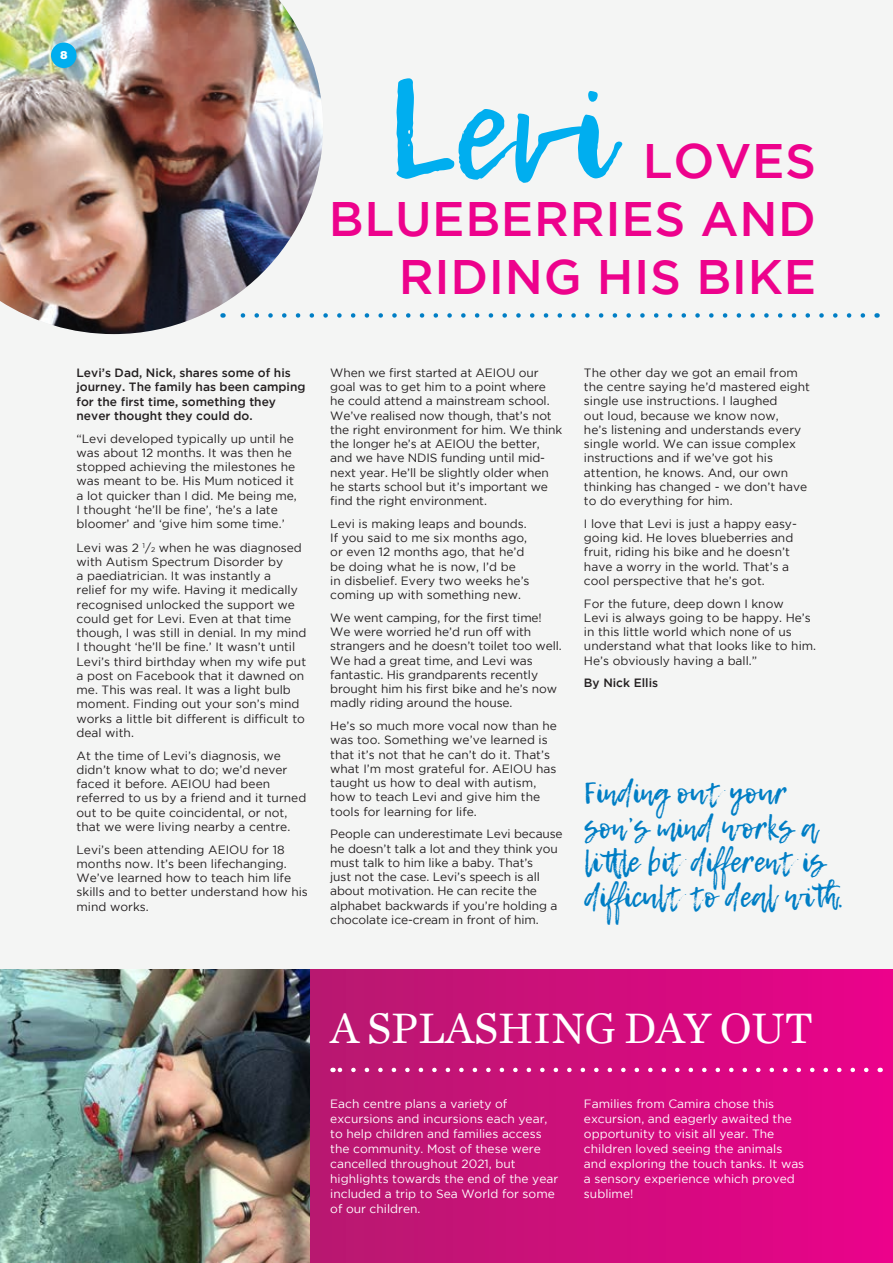
<style>
.page{position:relative;width:893px;height:1263px;background:#fff}
.page>*{position:absolute;margin:0;border:0;box-sizing:border-box;transform-origin:0 0}
.BODY{font:136.95px "Lemon Tuesday";color:#00aeef}
.BODY-2{font:500 48.3px/58.1px "Gotham";letter-spacing:.015em;color:#ed028c;text-align:right}
.BODY-3{font:44.55px "Chronicle Text G1";color:#fff}
.BODY-4{font:28.95px/34.7px "Lemon Tuesday";color:#007ec5}
.BODY-5{font:12px/14.2px "Gotham";color:#231f20}
.BODY-6{font:12px/15px "Gotham";color:#fff}
.First_Para{font:500 12px/14.2px "Gotham";color:#231f20}
.BODY-7{font:500 12px "Gotham";color:#231f20}
.t1{font:900 11.25px "Helvetica Rounded";color:#fff}
.s1{font-size:7.05px}
</style>
<div class="page">
<div style="left:0;top:0;width:893px;height:989px;background:#f4f5f4"></div>
<svg style="left:309px;top:969px;width:584px;height:294px;background:#cf0d7c"></svg>
<img style="left:0;top:0;width:323px;height:334px">
<svg style="left:223px;top:313px;width:640px;height:5px"></svg>
<img style="left:0;top:969px;width:309px;height:294px">
<svg style="left:339px;top:1068px;width:527px;height:4px"></svg>
<div style="left:51px;top:43px;width:26px;height:25px;background:#00aeef;border-radius:50%"></div>
<p class="t1" style="left:60px;top:47px;width:9px">8</p>
<p class="BODY" style="left:387px;top:52px;width:223px">Levi</p>
<p class="BODY-2" style="left:329px;top:131px;width:489px">LOVES<br>BLUEBERRIES AND<br>RIDING HIS BIKE</p>
<p class="First_Para" style="left:77px;top:365px;width:230px">Levi’s Dad, Nick, shares some of his journey. The family has been camping for the first time, something they never thought they could do.</p>
<p class="BODY-5" style="left:77px;top:431px;width:222px">“Levi developed typically up until he was about 12 months. It was then he stopped achieving the milestones he was meant to be. His Mum noticed it a lot quicker than I did. Me being me, I thought ‘he’ll be fine’, ‘he’s a late bloomer’ and ‘give him some time.’</p>
<p class="BODY-5" style="left:77px;top:540px;width:232px">Levi was 2 <sup>1</sup>/<span class="s1">2</span> when he was diagnosed with Autism Spectrum Disorder by<br>a paediatrician. It was instantly a<br>relief for my wife. Having it medically recognised unlocked the support we could get for Levi. Even at that time though, I was still in denial. In my mind I thought ‘he’ll be fine.’ It wasn’t until Levi’s third birthday when my wife put a post on Facebook that it dawned on me. This was real. It was a light bulb moment. Finding out your son’s mind works a little bit different is difficult to deal with.</p>
<p class="BODY-5" style="left:77px;top:748px;width:231px">At the time of Levi’s diagnosis, we didn’t know what to do; we’d never faced it before. AEIOU had been referred to us by a friend and it turned out to be quite coincidental, or not, that we were living nearby a centre.</p>
<p class="BODY-5" style="left:77px;top:842px;width:233px">Levi’s been attending AEIOU for 18 months now. It’s been lifechanging.<br>We’ve learned how to teach him life skills and to better understand how his mind works.</p>
<p class="BODY-5" style="left:330px;top:365px;width:233px">When we first started at AEIOU our goal was to get him to a point where he could attend a mainstream school.<br>We’ve realised now though, that’s not the right environment for him. We think the longer he’s at AEIOU the better, and we have NDIS funding until mid&shy;next year. He’ll be slightly older when he starts school but it’s important we find the right environment.</p>
<p class="BODY-5" style="left:330px;top:516px;width:201px">Levi is making leaps and bounds.<br>If you said to me six months ago, or even 12 months ago, that he’d be doing what he is now, I’d be<br>in disbelief. Every two weeks he’s coming up with something new.</p>
<p class="BODY-5" style="left:330px;top:610px;width:233px">We went camping, for the first time!<br>We were worried he’d run off with strangers and he doesn’t toilet too well.<br>We had a great time, and Levi was fantastic. His grandparents recently brought him his first bike and he’s now madly riding around the house.</p>
<p class="BODY-5" style="left:330px;top:719px;width:228px">He’s so much more vocal now than he was too. Something we’ve learned is that it’s not that he can’t do it. That’s what I’m most grateful for. AEIOU has taught us how to deal with autism, how to teach Levi and give him the tools for learning for life.</p>
<p class="BODY-5" style="left:330px;top:827px;width:234px">People can underestimate Levi because he doesn’t talk a lot and they think you must talk to him like a baby. That’s<br>just not the case. Levi’s speech is all about motivation. He can recite the alphabet backwards if you’re holding a chocolate ice-cream in front of him.</p>
<p class="BODY-5" style="left:584px;top:365px;width:228px">The other day we got an email from the centre saying he’d mastered eight single use instructions. I laughed<br>out loud, because we know now,<br>he’s listening and understands every single world. We can issue complex instructions and if we’ve got his attention, he knows. And, our own thinking has changed - we don’t have to do everything for him.</p>
<p class="BODY-5" style="left:584px;top:516px;width:214px">I love that Levi is just a happy easy&shy;going kid. He loves blueberries and fruit, riding his bike and he doesn’t have a worry in the world. That’s a cool perspective that he’s got.</p>
<p class="BODY-5" style="left:584px;top:596px;width:234px">For the future, deep down I know<br>Levi is always going to be happy. He’s in this little world which none of us understand what that looks like to him.<br>He’s obviously having a ball.”</p>
<p class="BODY-7" style="left:584px;top:676px;width:76px">By Nick Ellis</p>
<p class="BODY-4" style="left:584px;top:775px;width:262px">Finding out your son’s mind works a little bit different is difficult to deal with.</p>
<p class="BODY-3" style="left:330px;top:994px;width:485px">A SPLASHING DAY OUT</p>
<p class="BODY-6" style="left:330px;top:1095px;width:229px">Each centre plans a variety of excursions and incursions each year, to help children and families access the community. Most of these were cancelled throughout 2021, but highlights towards the end of the year included a trip to Sea World for some of our children.</p>
<p class="BODY-6" style="left:584px;top:1095px;width:222px">Families from Camira chose this excursion, and eagerly awaited the opportunity to visit all year. The children loved seeing the animals and exploring the touch tanks. It was a sensory experience which proved sublime!</p>
</div>
